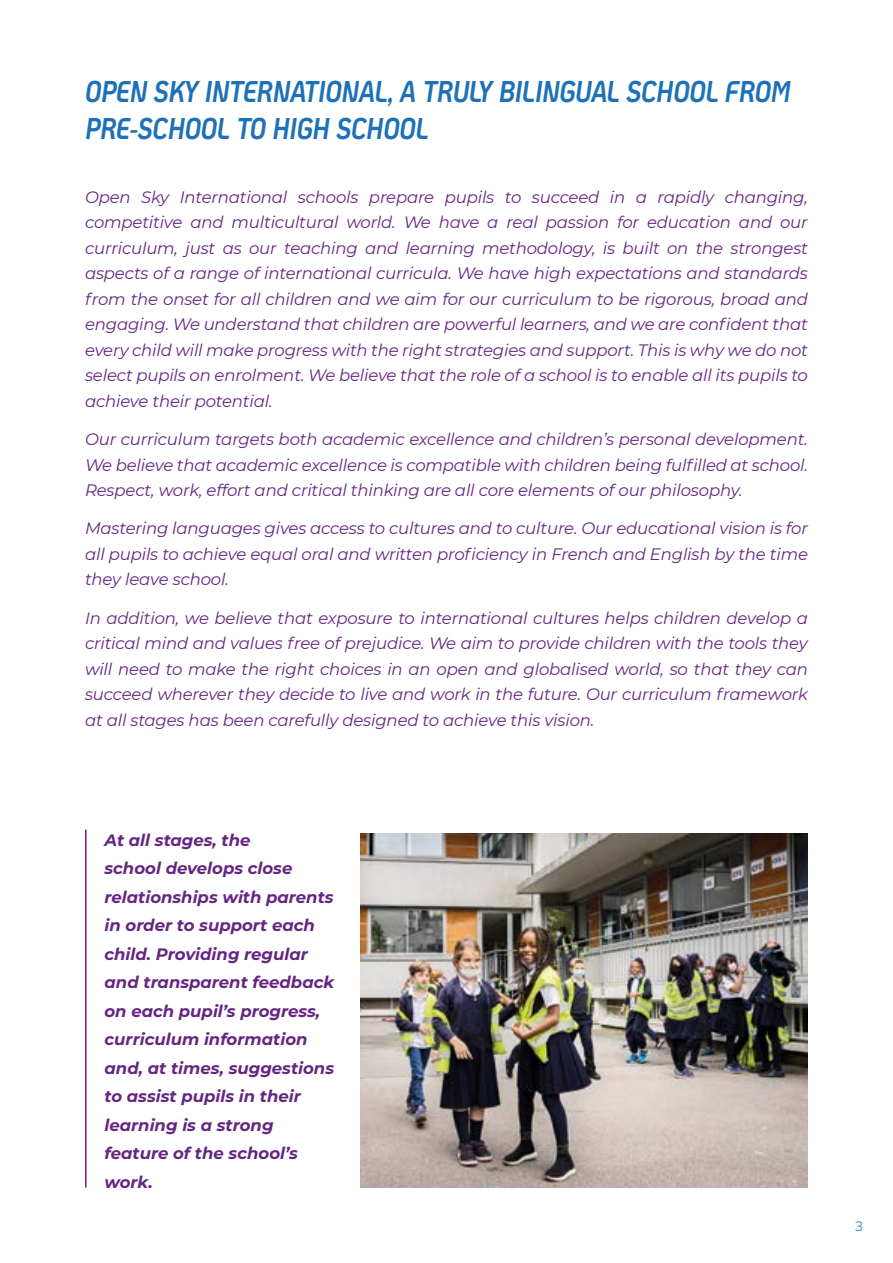
<style>
.page{position:relative;width:893px;height:1263px;background:#fff}
.page>*{position:absolute;margin:0;border:0;box-sizing:border-box;transform-origin:0 0}
.t1{font:italic 700 30px/37.5px "Ko Ho";letter-spacing:-.01em;color:#1d71b8;scale:.8 1}
.t2{font:italic 16.5px/25.5px "Montserrat";letter-spacing:-.01em;color:#652582;text-align:justify}
.t3{font:italic 700 16.5px/28.5px "Montserrat";color:#652582}
.t4{font:13.5px "Ko Ho";color:#1d71b8}
</style>
<div class="page">
<img style="left:361px;top:833px;width:447px;height:355px">
<hr style="left:85px;top:830px;width:2px;height:358px;background:#652582">
<h1 class="t1" style="left:85px;top:72px;width:884px">OPEN SKY INTERNATIONAL, A TRULY BILINGUAL SCHOOL FROM<br>PRE-SCHOOL TO HIGH SCHOOL</h1>
<p class="t2" style="left:85px;top:184px;width:724px">Open Sky International schools prepare pupils to succeed in a rapidly changing, competitive and multicultural world. We have a real passion for education and our curriculum, just as our teaching and learning methodology, is built on the strongest aspects of a range of international curricula. We have high expectations and standards from the onset for all children and we aim for our curriculum to be rigorous, broad and engaging. We understand that children are powerful learners, and we are confident that every child will make progress with the right strategies and support. This is why we do not select pupils on enrolment. We believe that the role of a school is to enable all its pupils to achieve their potential.</p>
<p class="t2" style="left:85px;top:426px;width:724px">Our curriculum targets both academic excellence and children’s personal development.<br>We believe that academic excellence is compatible with children being fulfilled at school.<br>Respect, work, effort and critical thinking are all core elements of our philosophy.</p>
<p class="t2" style="left:85px;top:515px;width:724px">Mastering languages gives access to cultures and to culture. Our educational vision is for all pupils to achieve equal oral and written proficiency in French and English by the time they leave school.</p>
<p class="t2" style="left:85px;top:604px;width:724px">In addition, we believe that exposure to international cultures helps children develop a critical mind and values free of prejudice. We aim to provide children with the tools they will need to make the right choices in an open and globalised world, so that they can succeed wherever they decide to live and work in the future. Our curriculum framework at all stages has been carefully designed to achieve this vision.</p>
<p class="t3" style="left:105px;top:825px;width:231px">At all stages, the<br>school develops close relationships with parents in order to support each child. Providing regular and transparent feedback on each pupil’s progress, curriculum information and, at times, suggestions to assist pupils in their learning is a strong feature of the school’s work.</p>
<p class="t4" style="left:855px;top:1215px;width:10px">3</p>
</div>
